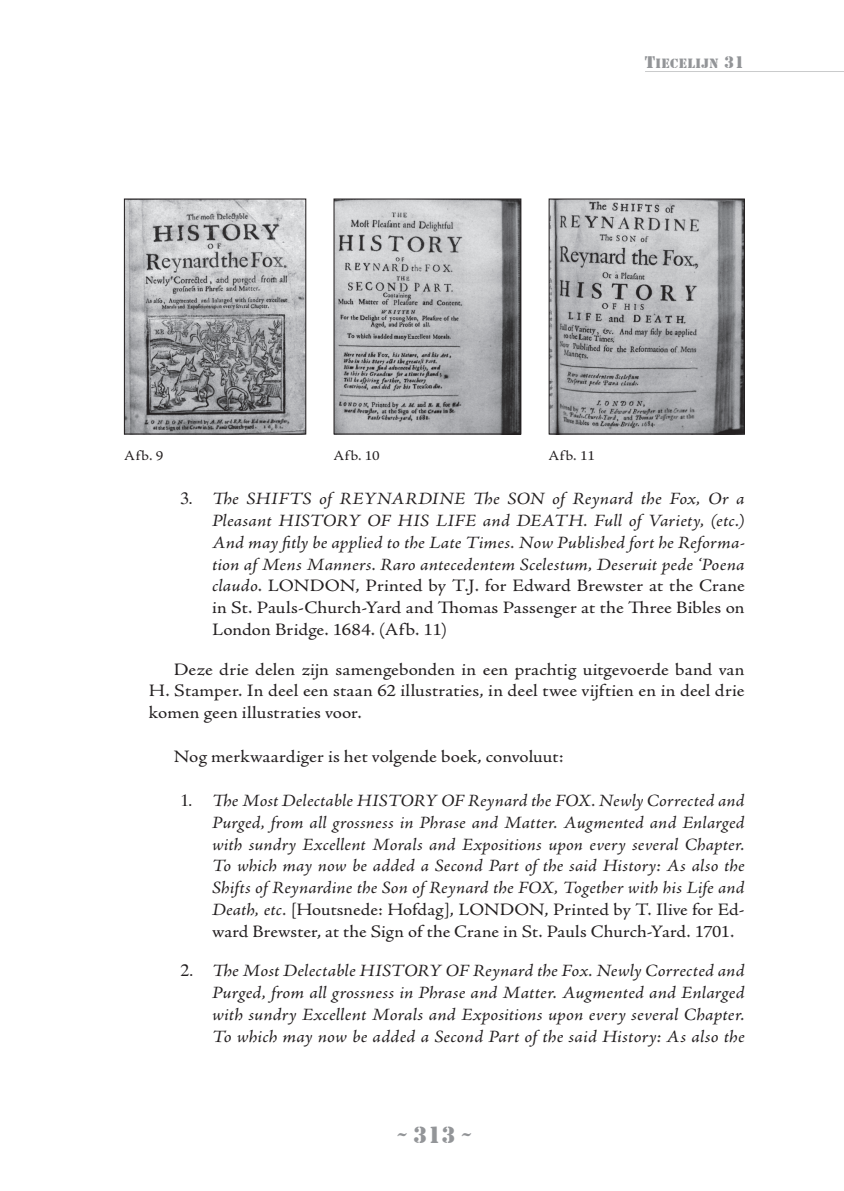
<style>
.page{position:relative;width:844px;height:1191px;background:#fff}
.page>*{position:absolute;margin:0;border:0;box-sizing:border-box;transform-origin:0 0}
.t1{font:24.5px "Stencil";color:#939598}
.t2{font:italic 17.5px/21.9px "Adobe Jenson Pro";letter-spacing:.01em;color:#231f20;text-align:justify;scale:1.1 1}
.t3{font:italic 17.5px/21.9px "Adobe Jenson Pro";letter-spacing:.01em;color:#231f20;text-align:justify;scale:1.08 1}
.t4{font:17.5px/21.9px "Adobe Jenson Pro";letter-spacing:.01em;color:#231f20;text-align:justify;scale:1.1 1}
.t5{font:14px "Adobe Jenson Pro";letter-spacing:.03em;color:#231f20;scale:1.1 1}
.t6{font:14px "Stencil";letter-spacing:.03em;color:#939598}
.s1{font-size:17.5px}
.s2{font-style:normal}
</style>
<div class="page">
<hr style="left:645px;top:71px;width:198px;height:1px;background:#939598">
<img style="left:335px;top:200px;width:184px;height:232px">
<div style="left:333px;top:198px;width:188px;height:236px;border:1px solid #231f20"></div>
<img style="left:550px;top:200px;width:192px;height:232px">
<div style="left:548px;top:198px;width:196px;height:236px;border:1px solid #231f20"></div>
<img style="left:126px;top:200px;width:178px;height:232px">
<div style="left:124px;top:198px;width:182px;height:236px;border:1px solid #231f20"></div>
<p class="t6" style="left:644px;top:55px;width:101px"><span class="s1">T</span>IECELIJN <span class="s1">31</span></p>
<p class="t5" style="left:124px;top:447px;width:37px">Afb. 9</p>
<p class="t5" style="left:333px;top:447px;width:43px">Afb. 10</p>
<p class="t5" style="left:548px;top:447px;width:44px">Afb. 11</p>
<p class="t2" style="left:212px;top:488px;width:485px;text-indent:-32px">✓ The SHIFTS of REYNARDINE The SON of Reynard the Fox, Or a Pleasant HISTORY OF HIS LIFE and DEATH. Full of Variety, (etc.)<br>And may fitly be applied to the Late Times. Now Published fort he Reforma&shy;tion af Mens Manners. Raro antecedentem Scelestum, Deseruit pede ‘Poena claudo<span class="s2">. LONDON, Printed by T.J. for Edward Brewster at the Crane in St. Pauls-Church-Yard and Thomas Passenger at the Three Bibles on London Bridge. 1684. (Afb. 11)</span></p>
<p class="t4" style="left:149px;top:658px;width:543px;text-indent:25px">Deze drie delen zijn samengebonden in een prachtig uitgevoerde band van H. Stamper. In deel een staan 62 illustraties, in deel twee vijftien en in deel drie komen geen illustraties voor.</p>
<p class="t4" style="left:174px;top:746px;width:356px">Nog merkwaardiger is het volgende boek, convoluut:</p>
<p class="t3" style="left:212px;top:790px;width:494px">The Most Delectable HISTORY OF Reynard the FOX. Newly Corrected and Purged, from all grossness in Phrase and Matter. Augmented and Enlarged with sundry Excellent Morals and Expositions upon every several Chapter.<br>To which may now be added a Second Part of the said History: As also the Shifts of Reynardine the Son of Reynard the FOX, Together with his Life and Death, etc. <span class="s2">[Houtsnede: Hofdag], LONDON, Printed by T. Ilive for Ed&shy;ward Brewster, at the Sign of the Crane in St. Pauls Church-Yard. 1701.</span></p>
<p class="t2" style="left:212px;top:961px;width:485px">The Most Delectable HISTORY OF Reynard the Fox. Newly Corrected and Purged, from all grossness in Phrase and Matter. Augmented and Enlarged with sundry Excellent Morals and Expositions upon every several Chapter.<br>To which may now be added a Second Part of the said History: As also the</p>
<h1 class="t1" style="left:397px;top:1120px;width:75px">~ 313 ~</h1>
</div>
